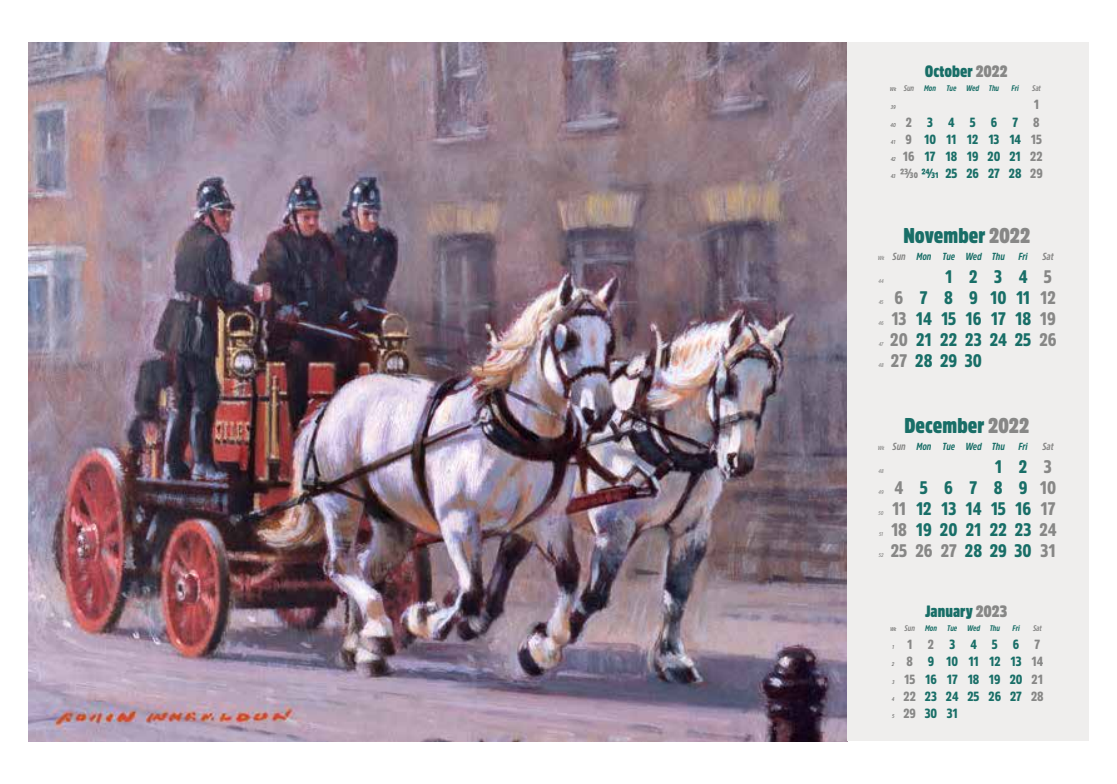
<style>
.page{position:relative;width:1117px;height:784px;background:#fff}
.page>*{position:absolute;margin:0;border:0;box-sizing:border-box;transform-origin:0 0}
.t1{font:900 21.12px "Amsi Pro Cond";color:#186e67}
.t2{font:900 18px/21.1px "Amsi Pro Cond";letter-spacing:.91em;color:#186e67}
.t3{font:900 16.25px "Amsi Pro Cond";color:#186e67}
.t4{font:900 13.25px/17.2px "Amsi Pro Cond";letter-spacing:-.01em;color:#186e67;text-align:right}
.t5{font:900 13.25px/17.2px "Amsi Pro Cond";letter-spacing:1.145em;color:#186e67}
.t6{font:italic 700 10.25px "Amsi Pro Cond";color:#186e67}
.t7{font:italic 700 10.25px "Amsi Pro Cond";color:#878786}
.t8{font:italic 700 8.12px "Amsi Pro Cond";color:#186e67}
.t9{font:italic 700 8.12px "Amsi Pro Cond";color:#878786}
.t10{font:italic 600 5.62px "Amsi Pro Cond";letter-spacing:-.005em;color:#6f6f6e}
.t11{font:italic 600 5.5px "Amsi Pro Cond";letter-spacing:-.005em;color:#878786}
.s1{color:#878786}
.s2{font-weight:600;font-size:5.62px;color:#6f6f6e}
.s3{font-weight:600;font-size:5.88px;color:#878786}
</style>
<div class="page">
<img style="left:28px;top:43px;width:819px;height:698px">
<div style="left:847px;top:43px;width:241px;height:698px;background:#efeeed"></div>
<p class="t3" style="left:924px;top:60px;width:84px">October <span class="s1">2022</span></p>
<p class="t9" style="left:889px;top:82px;width:25px"><span class="s2">Wk</span> Sun</p>
<p class="t8" style="left:924px;top:82px;width:13px">Mon</p>
<p class="t8" style="left:946px;top:82px;width:54px">Tue Wed Thu</p>
<p class="t8" style="left:1011px;top:82px;width:9px">Fri</p>
<p class="t9" style="left:1031px;top:82px;width:10px">Sat</p>
<p class="t10" style="left:890px;top:103px;width:6px">39</p>
<p class="t10" style="left:890px;top:121px;width:7px">40</p>
<p class="t10" style="left:890px;top:138px;width:6px">41</p>
<p class="t10" style="left:890px;top:155px;width:7px">42</p>
<p class="t10" style="left:890px;top:172px;width:6px">43</p>
<p class="t4" style="left:899px;top:95px;width:144px"><span class="s1">1<br>2</span>34567<span class="s1">8<br>9</span> 10 11 12 13 14 <span class="s1">15<br>16</span> 17 18 19 20 21 <span class="s1">22<br>23/30</span> 24/31 25 26 27 28 <span class="s1">29</span></p>
<p class="t1" style="left:903px;top:220px;width:128px">November <span class="s1">2022</span></p>
<p class="t6" style="left:877px;top:249px;width:128px"><span class="s3">Wk</span> <span class="s1">Sun</span> Mon Tue Wed Thu</p>
<p class="t6" style="left:1018px;top:249px;width:10px">Fri</p>
<p class="t7" style="left:1042px;top:249px;width:13px">Sat</p>
<p class="t11" style="left:878px;top:277px;width:7px">44</p>
<p class="t11" style="left:878px;top:298px;width:6px">45</p>
<p class="t11" style="left:878px;top:319px;width:7px">46</p>
<p class="t11" style="left:878px;top:340px;width:6px">47</p>
<p class="t11" style="left:878px;top:361px;width:7px">48</p>
<p class="t2" style="left:890px;top:265px;width:168px;text-indent:55px">1234<span class="s1">5<br>6</span> 7 8 9 1011<span class="s1">12<br>13</span> 14 15 16 17 18 <span class="s1">19<br>20</span> 21 22 23 24 25 <span class="s1">26<br>27</span> 28 29 30</p>
<p class="t1" style="left:904px;top:410px;width:126px">December <span class="s1">2022</span></p>
<p class="t6" style="left:877px;top:439px;width:128px"><span class="s3">Wk</span> <span class="s1">Sun</span> Mon Tue Wed Thu</p>
<p class="t6" style="left:1018px;top:439px;width:10px">Fri</p>
<p class="t7" style="left:1042px;top:439px;width:13px">Sat</p>
<p class="t11" style="left:878px;top:466px;width:7px">48</p>
<p class="t11" style="left:878px;top:488px;width:7px">49</p>
<p class="t11" style="left:878px;top:509px;width:6px">50</p>
<p class="t11" style="left:878px;top:530px;width:6px">51</p>
<p class="t11" style="left:878px;top:551px;width:6px">52</p>
<p class="t2" style="left:890px;top:455px;width:167px;text-indent:104px">12<span class="s1">3<br>4</span>56789<span class="s1">10<br>11</span> 12 13 14 15 16 <span class="s1">17<br>18</span> 19 20 21 22 23 <span class="s1">24<br>25 26 27</span> 28 29 30 <span class="s1">31</span></p>
<p class="t3" style="left:924px;top:599px;width:84px">January <span class="s1">2023</span></p>
<p class="t9" style="left:889px;top:622px;width:26px"><span class="s2">Wk</span> Sun</p>
<p class="t8" style="left:924px;top:622px;width:13px">Mon</p>
<p class="t8" style="left:947px;top:622px;width:54px">Tue Wed Thu</p>
<p class="t8" style="left:1012px;top:622px;width:9px">Fri</p>
<p class="t9" style="left:1032px;top:622px;width:10px">Sat</p>
<p class="t10" style="left:891px;top:643px;width:3px">1</p>
<p class="t10" style="left:891px;top:660px;width:4px">2</p>
<p class="t10" style="left:891px;top:677px;width:4px">3</p>
<p class="t10" style="left:891px;top:694px;width:4px">4</p>
<p class="t10" style="left:891px;top:711px;width:4px">5</p>
<p class="t5" style="left:903px;top:635px;width:142px"><span class="s1">12</span>3456<span class="s1">7<br>8</span> 9 10111213<span class="s1">14<br>15</span> 16 17 18 19 20 <span class="s1">21<br>22</span> 23 24 25 26 27 <span class="s1">28<br>29</span> 30 31</p>
</div>
